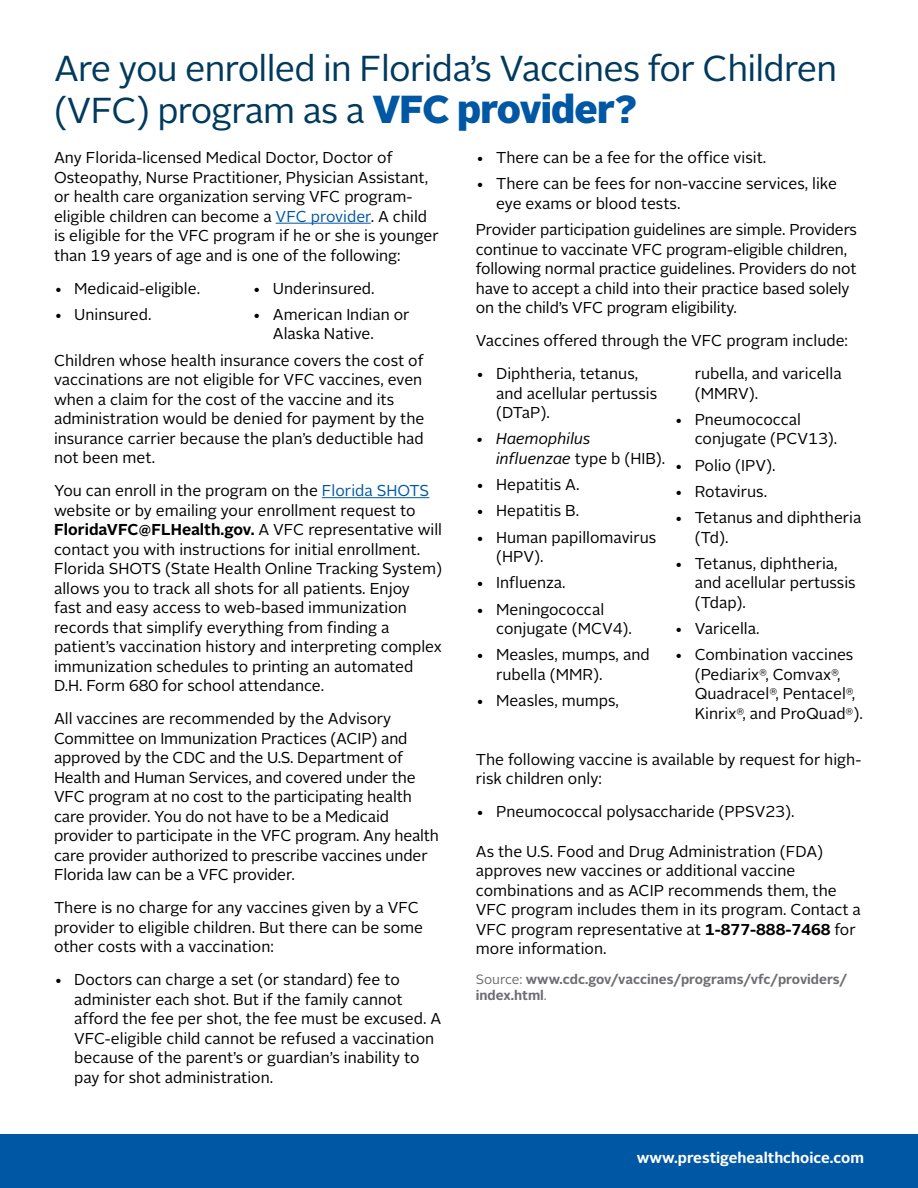
<style>
.page{position:relative;width:918px;height:1188px;background:#fff}
.page>*{position:absolute;margin:0;border:0;box-sizing:border-box;transform-origin:0 0}
.t1{font:36px/42px "Alright Sans";letter-spacing:-.02em;color:#003a5d}
.t2{font:15.75px/19.5px "Alright Sans";color:#000}
.t3{font:italic 15.75px/19.5px "Alright Sans";color:#000}
.t4{font:700 15px "Alright Sans";color:#fff}
.t5{font:700 13.5px/16.2px "Alright Sans";color:#6d6e71}
.s1{font-weight:900;font-size:39px;color:#0058a4}
.s2{color:#0058a4}
.s3{font-style:normal}
.s4{font-weight:700}
.s5{font-weight:400}
</style>
<div class="page">
<hr style="left:276px;top:223px;width:95px;height:1px;background:#0058a4">
<hr style="left:322px;top:497px;width:107px;height:1px;background:#0058a4">
<div style="left:0;top:1134px;width:918px;height:54px;background:#0058a4"></div>
<h1 class="t1" style="left:54px;top:48px;width:785px">Are you enrolled in Florida’s Vaccines for Children (VFC) program as a <span class="s1">VFC provider?</span></h1>
<p class="t2" style="left:54px;top:148px;width:386px">Any Florida-licensed Medical Doctor, Doctor of Osteopathy, Nurse Practitioner, Physician Assistant, or health care organization serving VFC program&shy;eligible children can become a <span class="s2">VFC provider</span>. A child is eligible for the VFC program if he or she is younger than 19 years of age and is one of the following:</p>
<p class="t2" style="left:54px;top:279px;width:148px">• Medicaid-eligible.</p>
<p class="t2" style="left:54px;top:305px;width:99px">• Uninsured.</p>
<p class="t2" style="left:476px;top:148px;width:292px">• There can be a fee for the office visit.</p>
<p class="t2" style="left:496px;top:174px;width:342px;text-indent:-20px">• There can be fees for non-vaccine services, like eye exams or blood tests.</p>
<p class="t2" style="left:476px;top:220px;width:383px">Provider participation guidelines are simple. Providers continue to vaccinate VFC program-eligible children, following normal practice guidelines. Providers do not have to accept a child into their practice based solely on the child’s VFC program eligibility.</p>
<p class="t2" style="left:476px;top:331px;width:374px">Vaccines offered through the VFC program include:</p>
<p class="t2" style="left:496px;top:364px;width:163px;text-indent:-20px">• Diphtheria, tetanus, and acellular pertussis (DTaP).</p>
<p class="t3" style="left:496px;top:429px;width:171px;text-indent:-20px">• Haemophilus influenzae <span class="s3">type b (HIB).</span></p>
<p class="t2" style="left:476px;top:475px;width:105px">• Hepatitis A.</p>
<p class="t2" style="left:476px;top:501px;width:105px">• Hepatitis B.</p>
<p class="t2" style="left:496px;top:528px;width:162px;text-indent:-20px">• Human papillomavirus (HPV).</p>
<p class="t2" style="left:476px;top:573px;width:91px">• Influenza.</p>
<p class="t2" style="left:496px;top:600px;width:137px;text-indent:-20px">• Meningococcal conjugate (MCV4).</p>
<p class="t2" style="left:496px;top:645px;width:155px;text-indent:-20px">• Measles, mumps, and rubella (MMR).</p>
<p class="t2" style="left:476px;top:691px;width:145px">• Measles, mumps,</p>
<p class="t2" style="left:253px;top:279px;width:124px">• Underinsured.</p>
<p class="t2" style="left:273px;top:305px;width:138px;text-indent:-20px">• American Indian or<br>Alaska Native.</p>
<p class="t2" style="left:54px;top:351px;width:372px">Children whose health insurance covers the cost of vaccinations are not eligible for VFC vaccines, even when a claim for the cost of the vaccine and its administration would be denied for payment by the insurance carrier because the plan’s deductible had not been met.</p>
<p class="t2" style="left:54px;top:481px;width:390px">You can enroll in the program on the <span class="s2">Florida SHOTS </span>website or by emailing your enrollment request to <span class="s4">FloridaVFC@FLHealth.gov.</span> A VFC representative will contact you with instructions for initial enrollment.<br>Florida SHOTS (State Health Online Tracking System) allows you to track all shots for all patients. Enjoy<br>fast and easy access to web-based immunization records that simplify everything from finding a patient’s vaccination history and interpreting complex immunization schedules to printing an automated D.H. Form 680 for school attendance.</p>
<p class="t2" style="left:54px;top:709px;width:387px">All vaccines are recommended by the Advisory Committee on Immunization Practices (ACIP) and approved by the CDC and the U.S. Department of Health and Human Services, and covered under the VFC program at no cost to the participating health care provider. You do not have to be a Medicaid provider to participate in the VFC program. Any health care provider authorized to prescribe vaccines under Florida law can be a VFC provider.</p>
<p class="t2" style="left:54px;top:898px;width:371px">There is no charge for any vaccines given by a VFC provider to eligible children. But there can be some other costs with a vaccination:</p>
<p class="t2" style="left:74px;top:970px;width:369px;text-indent:-20px">• Doctors can charge a set (or standard) fee to administer each shot. But if the family cannot afford the fee per shot, the fee must be excused. A VFC-eligible child cannot be refused a vaccination because of the parent’s or guardian’s inability to pay for shot administration.</p>
<p class="t2" style="left:695px;top:364px;width:149px">rubella, and varicella (MMRV).</p>
<p class="t2" style="left:695px;top:410px;width:144px;text-indent:-20px">• Pneumococcal conjugate (PCV13).</p>
<p class="t2" style="left:674px;top:456px;width:103px">• Polio (IPV).</p>
<p class="t2" style="left:674px;top:482px;width:94px">• Rotavirus.</p>
<p class="t2" style="left:695px;top:508px;width:168px;text-indent:-20px">• Tetanus and diphtheria (Td).</p>
<p class="t2" style="left:695px;top:554px;width:163px;text-indent:-20px">• Tetanus, diphtheria, and acellular pertussis (Tdap).</p>
<p class="t2" style="left:674px;top:619px;width:87px">• Varicella.</p>
<p class="t2" style="left:695px;top:645px;width:170px;text-indent:-20px">• Combination vaccines (Pediarix<sup>®</sup>, Comvax<sup>®</sup>,<br>Quadracel<sup>®</sup>, Pentacel<sup>®</sup>,<br>Kinrix<sup>®</sup>, and ProQuad<sup>®</sup>).</p>
<p class="t2" style="left:476px;top:750px;width:387px">The following vaccine is available by request for high&shy;risk children only:</p>
<p class="t2" style="left:476px;top:802px;width:320px">• Pneumococcal polysaccharide (PPSV23).</p>
<p class="t2" style="left:476px;top:842px;width:387px">As the U.S. Food and Drug Administration (FDA) approves new vaccines or additional vaccine combinations and as ACIP recommends them, the VFC program includes them in its program. Contact a VFC program representative at <span class="s4">1-877-888-7468</span> for more information.</p>
<p class="t5" style="left:476px;top:971px;width:373px"><span class="s5">Source:</span> www.cdc.gov/vaccines/programs/vfc/providers/ index.html<span class="s5">.</span></p>
<p class="t4" style="left:637px;top:1148px;width:229px">www.prestigehealthchoice.com</p>
</div>
